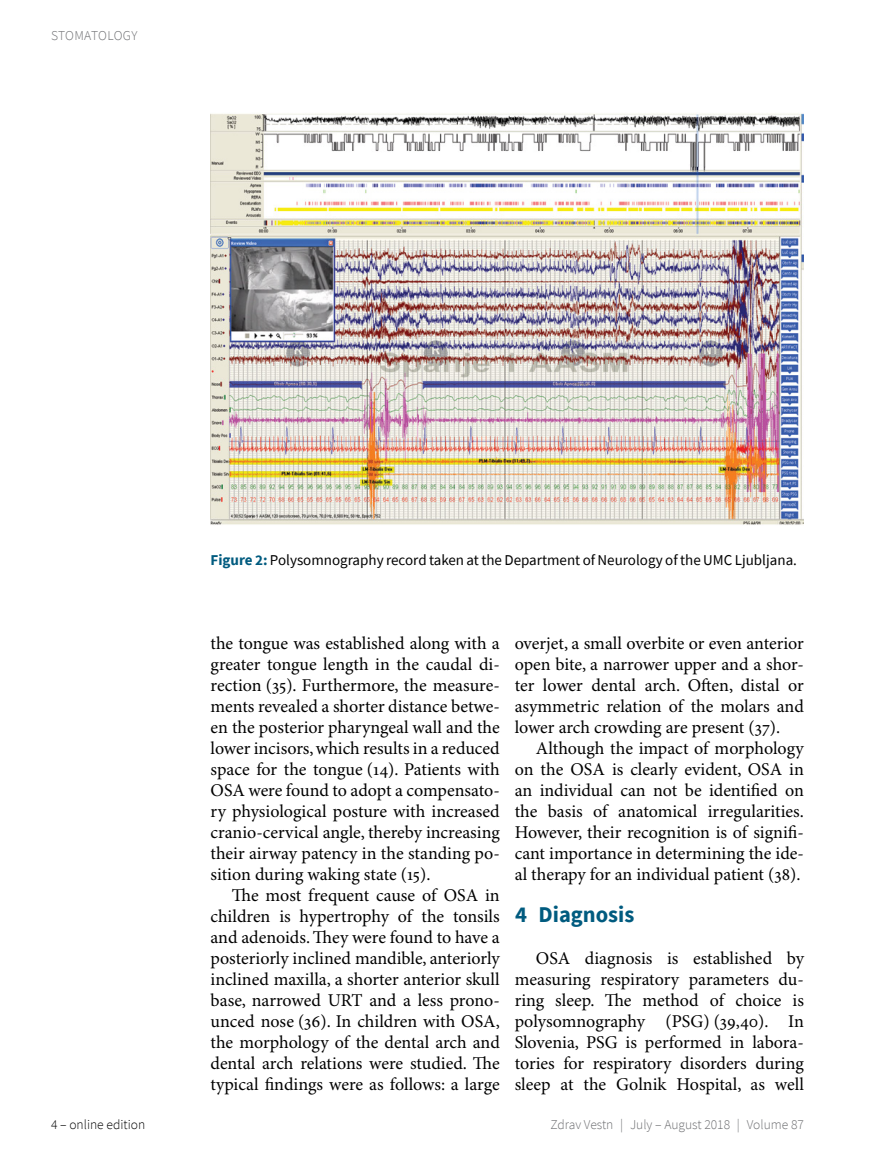
<style>
.page{position:relative;width:872px;height:1166px;background:#fff}
.page>*{position:absolute;margin:0;border:0;box-sizing:border-box;transform-origin:0 0}
.t1{font:700 22.5px "Source Sans Pro";color:#005b7f}
.t2{font:18px/21px "Minion Pro";color:#000;text-align:justify}
.t3{font:15px "Source Sans Pro";color:#000}
.t4{font:300 13.5px "Source Sans Pro";color:#6d6e71}
.t5{font:300 13.5px "Source Sans Pro";color:#000}
.s1{font-weight:700;color:#005b7f}
</style>
<div class="page">
<img style="left:210px;top:113px;width:594px;height:412px">
<p class="t4" style="left:51px;top:27px;width:88px">Stom atology</p>
<p class="t3" style="left:210px;top:550px;width:588px"><span class="s1">Figure 2:</span> Polysomnography record taken at the Department of Neurology of the UMC Ljubljana.</p>
<p class="t2" style="left:210px;top:633px;width:291px">the tongue was established along with a greater tongue length in the caudal di&shy;rection (35). Furthermore, the measure&shy;ments revealed a shorter distance betwe&shy;en the posterior pharyngeal wall and the lower incisors, which results in a reduced space for the tongue (14). Patients with OSA were found to adopt a compensato&shy;ry physiological posture with increased cranio-cervical angle, thereby increasing their airway patency in the standing po&shy;sition during waking state (15).</p>
<p class="t2" style="left:210px;top:885px;width:291px;text-indent:21px">The most frequent cause of OSA in children is hypertrophy of the tonsils and adenoids. They were found to have a posteriorly inclined mandible, anteriorly inclined maxilla, a shorter anterior skull base, narrowed URT and a less prono&shy;unced nose (36). In children with OSA, the morphology of the dental arch and dental arch relations were studied. The typical findings were as follows: a large</p>
<p class="t2" style="left:514px;top:633px;width:291px">overjet, a small overbite or even anterior open bite, a narrower upper and a shor&shy;ter lower dental arch. Often, distal or asymmetric relation of the molars and lower arch crowding are present (37).</p>
<p class="t2" style="left:514px;top:738px;width:291px;text-indent:21px">Although the impact of morphology on the OSA is clearly evident, OSA in an individual can not be identified on the basis of anatomical irregularities.<br>However, their recognition is of signifi&shy;cant importance in determining the ide&shy;al therapy for an individual patient (38).</p>
<p class="t1" style="left:514px;top:898px;width:121px">4 Diagnosis</p>
<p class="t2" style="left:514px;top:948px;width:291px;text-indent:21px">OSA diagnosis is established by measuring respiratory parameters du&shy;ring sleep. The method of choice is polysomnography (PSG) (39,40). In Slovenia, PSG is performed in labora&shy;tories for respiratory disorders during sleep at the Golnik Hospital, as well</p>
<p class="t5" style="left:51px;top:1116px;width:96px">4 – online edition</p>
<p class="t4" style="left:550px;top:1116px;width:255px">Zdrav Vestn | July – August 2018 | Volume 87</p>
</div>
